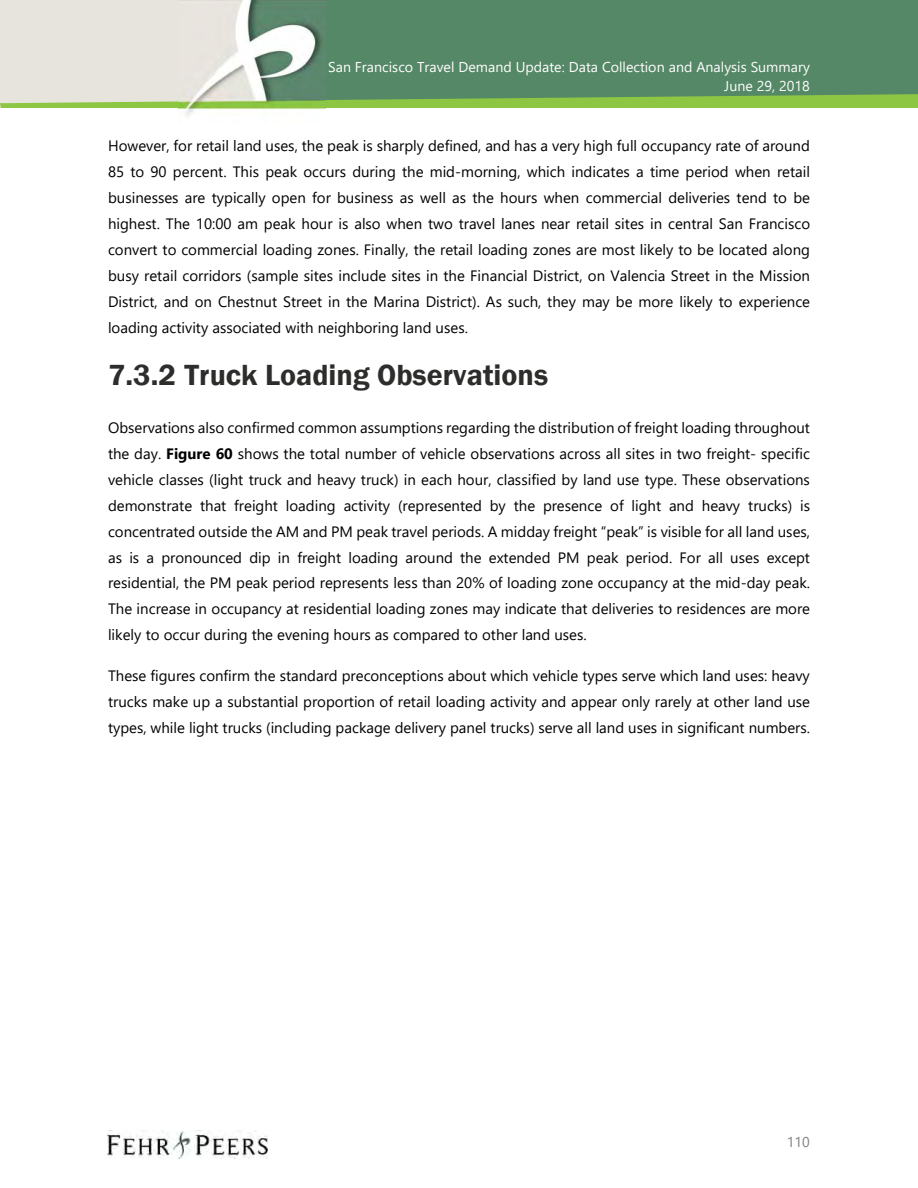
<style>
.page{position:relative;width:918px;height:1188px;background:#fff}
.page>*{position:absolute;margin:0;border:0;box-sizing:border-box;transform-origin:0 0}
.t1{font:600 30px "Franklin Gothic";color:#2d2d2c}
.t2{font:15px/26px "Segoe UI";color:#000;text-align:justify}
.t3{font:14.25px/19px "Segoe UI";color:#fff;text-align:right}
.t4{font:14.25px "Segoe UI";color:#808080}
.s1{font-weight:700}
</style>
<div class="page">
<svg style="left:0;top:0;width:918px;height:108px;background:#7aa17d"></svg>
<img style="left:108px;top:1131px;width:159px;height:28px">
<img style="left:179px;top:0;width:146px;height:117px">
<p class="t3" style="left:328px;top:57px;width:483px">San Francisco Travel Demand Update: Data Collection and Analysis Summary<br>June 29, 2018</p>
<p class="t2" style="left:108px;top:132px;width:704px">However, for retail land uses, the peak is sharply defined, and has a very high full occupancy rate of around 85 to 90 percent. This peak occurs during the mid-morning, which indicates a time period when retail businesses are typically open for business as well as the hours when commercial deliveries tend to be highest. The 10:00 am peak hour is also when two travel lanes near retail sites in central San Francisco convert to commercial loading zones. Finally, the retail loading zones are most likely to be located along busy retail corridors (sample sites include sites in the Financial District, on Valencia Street in the Mission District, and on Chestnut Street in the Marina District). As such, they may be more likely to experience loading activity associated with neighboring land uses.</p>
<h1 class="t1" style="left:108px;top:358px;width:442px">7.3.2 Truck Loading Observations</h1>
<p class="t2" style="left:108px;top:414px;width:704px">Observations also confirmed common assumptions regarding the distribution of freight loading throughout the day. <span class="s1">Figure 60</span> shows the total number of vehicle observations across all sites in two freight- specific vehicle classes (light truck and heavy truck) in each hour, classified by land use type. These observations demonstrate that freight loading activity (represented by the presence of light and heavy trucks) is concentrated outside the AM and PM peak travel periods. A midday freight “peak” is visible for all land uses, as is a pronounced dip in freight loading around the extended PM peak period. For all uses except residential, the PM peak period represents less than 20% of loading zone occupancy at the mid-day peak.<br>The increase in occupancy at residential loading zones may indicate that deliveries to residences are more likely to occur during the evening hours as compared to other land uses.</p>
<p class="t2" style="left:108px;top:662px;width:704px">These figures confirm the standard preconceptions about which vehicle types serve which land uses: heavy trucks make up a substantial proportion of retail loading activity and appear only rarely at other land use types, while light trucks (including package delivery panel trucks) serve all land uses in significant numbers.</p>
<p class="t4" style="left:787px;top:1131px;width:24px">110</p>
</div>
